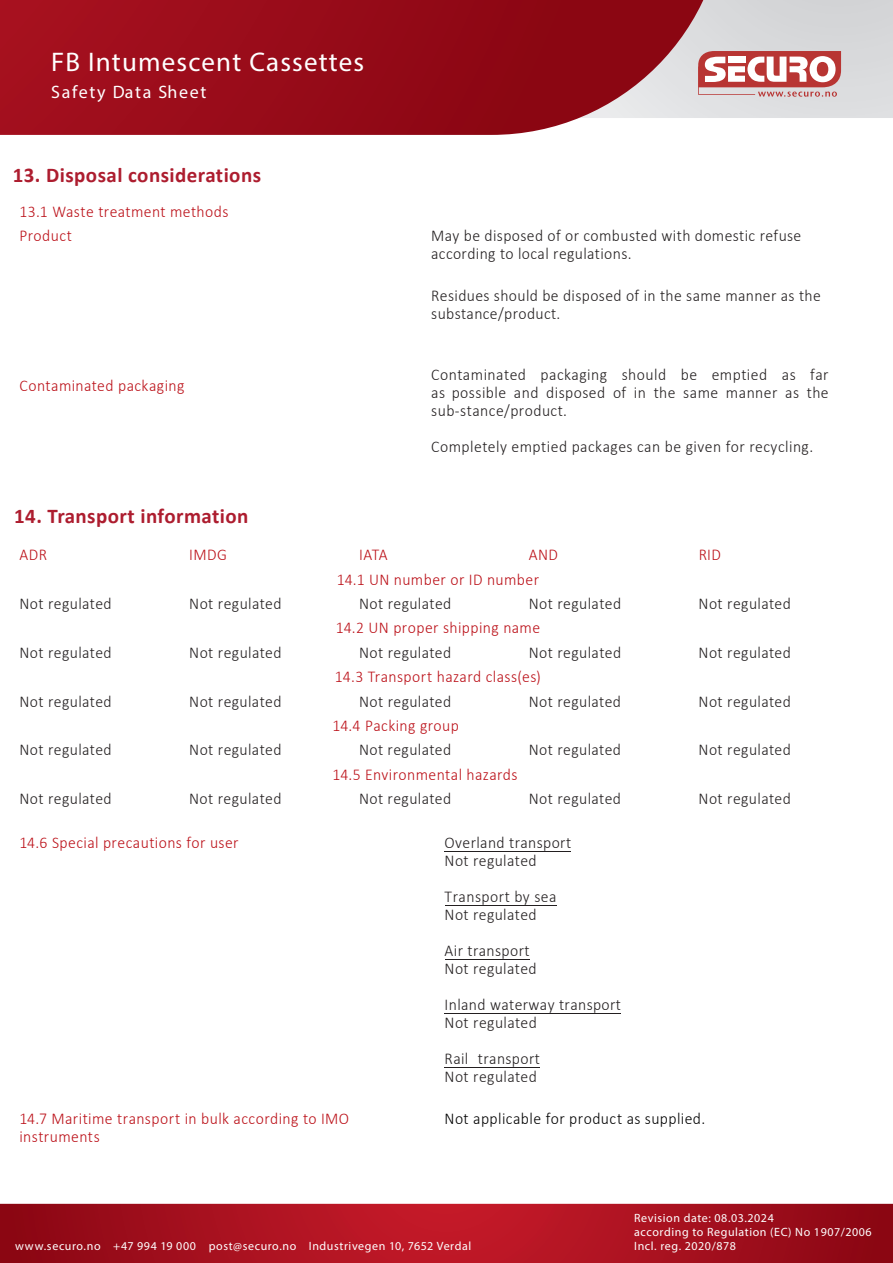
<style>
.page{position:relative;width:893px;height:1263px;background:#fff}
.page>*{position:absolute;margin:0;border:0;box-sizing:border-box;transform-origin:0 0}
.t1{font:27px "Myriad Pro";letter-spacing:.045em;color:#fff}
.t2{font:700 21px "Calibri";letter-spacing:.02em;color:#ad1d2f}
.t3{font:18px "Myriad Pro";letter-spacing:.09em;color:#fff}
.t4{font:300 16.5px/18px "Calibri";letter-spacing:.025em;color:#231f20;scale:.95 1}
.t5{font:300 16.5px/24.3px "Calibri";letter-spacing:.025em;color:#bb1018;scale:.95 1}
.t6{font:300 16.5px "Calibri";letter-spacing:.03em;color:#000;scale:.95 1}
.t7{font:12px/14.4px "Myriad Pro";letter-spacing:.045em;color:#fff}
</style>
<div class="page">
<hr style="left:445px;top:1013px;width:176px;height:1px;background:#231f20">
<hr style="left:445px;top:959px;width:85px;height:1px;background:#231f20">
<hr style="left:445px;top:905px;width:111px;height:1px;background:#231f20">
<hr style="left:445px;top:851px;width:126px;height:1px;background:#231f20">
<hr style="left:445px;top:1067px;width:95px;height:1px;background:#231f20">
<div style="left:725px;top:0;width:168px;height:118px;background:#d8d9db"></div>
<svg style="left:0;top:0;width:725px;height:135px;background:#9e212d"></svg>
<svg style="left:698px;top:51px;width:143px;height:46px"></svg>
<svg style="left:0;top:1204px;width:893px;height:59px;background:#a7101e"></svg>
<h1 class="t1" style="left:51px;top:46px;width:314px">FB Intumescent Cassettes</h1>
<p class="t3" style="left:51px;top:81px;width:157px">Safety Data Sheet</p>
<p class="t2" style="left:13px;top:160px;width:250px">13. Disposal considerations</p>
<p class="t5" style="left:20px;top:199px;width:222px">13.1 Waste treatment methods<br>Product</p>
<p class="t5" style="left:20px;top:373px;width:175px">Contaminated packaging</p>
<p class="t4" style="left:431px;top:226px;width:391px">May be disposed of or combusted with domestic refuse according to local regulations.</p>
<p class="t4" style="left:431px;top:287px;width:412px">Residues should be disposed of in the same manner as the substance/product.</p>
<p class="t4" style="left:431px;top:365px;width:420px;text-align:justify">Contaminated packaging should be emptied as far as possible and disposed of in the same manner as the sub-stance/product.</p>
<p class="t4" style="left:431px;top:437px;width:404px">Completely emptied packages can be given for recycling.</p>
<p class="t2" style="left:14px;top:501px;width:236px">14. Transport information</p>
<p class="t5" style="left:20px;top:542px;width:31px">ADR</p>
<p class="t5" style="left:189px;top:542px;width:41px">IMDG</p>
<p class="t5" style="left:359px;top:542px;width:32px">IATA</p>
<p class="t5" style="left:529px;top:542px;width:32px">AND</p>
<p class="t5" style="left:699px;top:542px;width:25px">RID</p>
<p class="t5" style="left:337px;top:567px;width:214px">14.1 UN number or ID number</p>
<p class="t4" style="left:19px;top:594px;width:99px">Not regulated</p>
<p class="t4" style="left:189px;top:594px;width:99px">Not regulated</p>
<p class="t4" style="left:359px;top:594px;width:99px">Not regulated</p>
<p class="t4" style="left:529px;top:594px;width:99px">Not regulated</p>
<p class="t4" style="left:699px;top:594px;width:99px">Not regulated</p>
<p class="t5" style="left:336px;top:616px;width:217px">14.2 UN proper shipping name</p>
<p class="t4" style="left:19px;top:643px;width:99px">Not regulated</p>
<p class="t4" style="left:189px;top:643px;width:99px">Not regulated</p>
<p class="t4" style="left:359px;top:643px;width:99px">Not regulated</p>
<p class="t4" style="left:529px;top:643px;width:99px">Not regulated</p>
<p class="t4" style="left:699px;top:643px;width:99px">Not regulated</p>
<p class="t5" style="left:335px;top:664px;width:218px">14.3 Transport hazard class(es)</p>
<p class="t4" style="left:19px;top:692px;width:99px">Not regulated</p>
<p class="t4" style="left:189px;top:692px;width:99px">Not regulated</p>
<p class="t4" style="left:359px;top:692px;width:99px">Not regulated</p>
<p class="t4" style="left:529px;top:692px;width:99px">Not regulated</p>
<p class="t4" style="left:699px;top:692px;width:99px">Not regulated</p>
<p class="t5" style="left:332px;top:713px;width:135px">14.4 Packing group</p>
<p class="t4" style="left:19px;top:741px;width:99px">Not regulated</p>
<p class="t4" style="left:189px;top:741px;width:99px">Not regulated</p>
<p class="t4" style="left:359px;top:741px;width:99px">Not regulated</p>
<p class="t4" style="left:529px;top:741px;width:99px">Not regulated</p>
<p class="t4" style="left:699px;top:741px;width:99px">Not regulated</p>
<p class="t5" style="left:332px;top:762px;width:196px">14.5 Environmental hazards</p>
<p class="t4" style="left:19px;top:789px;width:99px">Not regulated</p>
<p class="t4" style="left:189px;top:789px;width:99px">Not regulated</p>
<p class="t4" style="left:359px;top:789px;width:99px">Not regulated</p>
<p class="t4" style="left:529px;top:789px;width:99px">Not regulated</p>
<p class="t4" style="left:699px;top:789px;width:99px">Not regulated</p>
<p class="t5" style="left:19px;top:830px;width:232px">14.6 Special precautions for user</p>
<p class="t4" style="left:445px;top:833px;width:135px">Overland transport<br>Not regulated</p>
<p class="t4" style="left:445px;top:887px;width:119px">Transport by sea<br>Not regulated</p>
<p class="t4" style="left:445px;top:941px;width:98px">Air transport<br>Not regulated</p>
<p class="t4" style="left:445px;top:995px;width:187px">Inland waterway transport<br>Not regulated</p>
<p class="t4" style="left:445px;top:1049px;width:102px">Rail transport<br>Not regulated</p>
<p class="t5" style="left:19px;top:1110px;width:349px;line-height:18px">14.7 Maritime transport in bulk according to IMO instruments</p>
<p class="t6" style="left:445px;top:1108px;width:276px">Not applicable for product as supplied.</p>
<p class="t7" style="left:15px;top:1239px;width:458px">www.securo.no +47 994 19 000 post@securo.no Industrivegen 10, 7652 Verdal</p>
<p class="t7" style="left:634px;top:1210px;width:239px">Revision date: 08.03.2024<br>according to Regulation (EC) No 1907/2006<br>Incl. reg. 2020/878</p>
</div>
